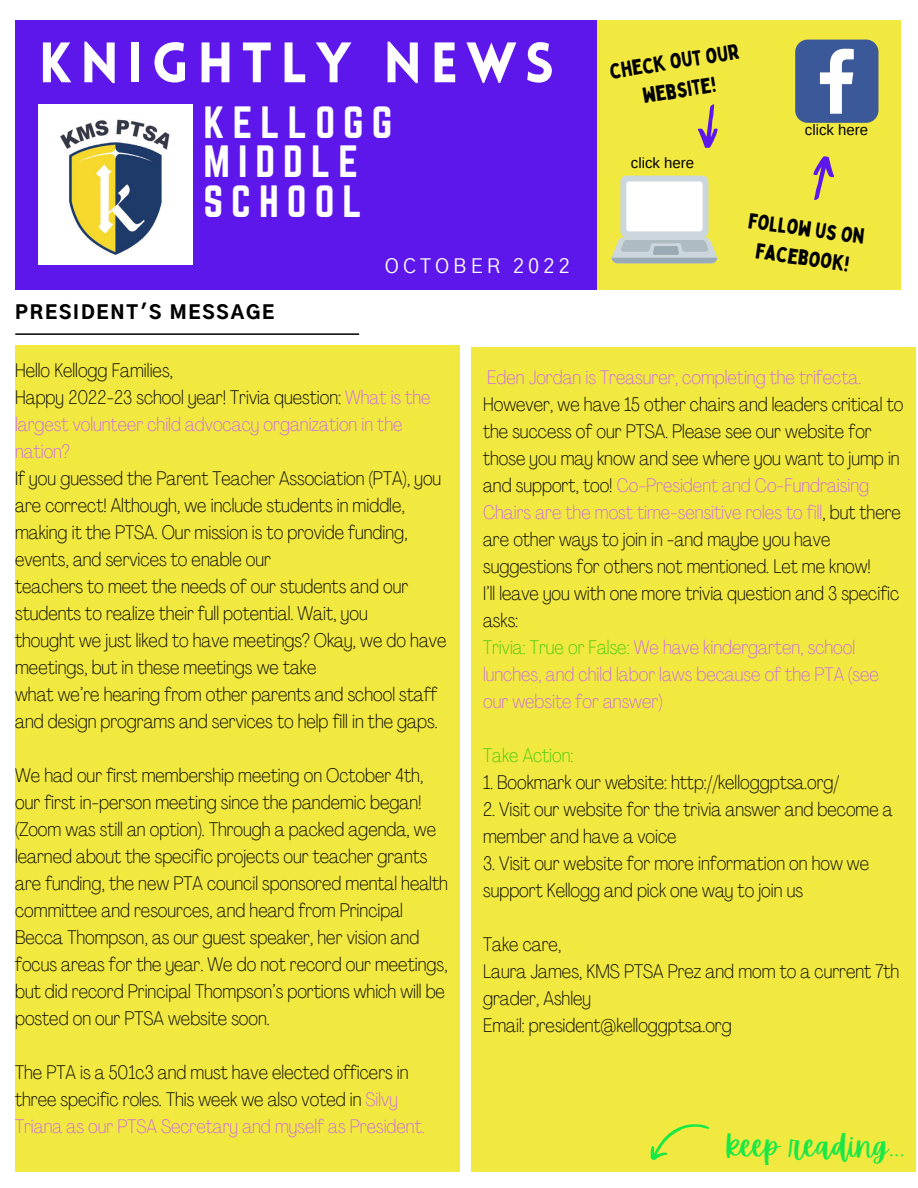
<style>
.page{position:relative;width:918px;height:1188px;background:#fff}
.page>*{position:absolute;margin:0;border:0;box-sizing:border-box;transform-origin:0 0}
.t1{font:900 55.65px "Lovelo";letter-spacing:.14em;color:#fefefe}
.t2{font:39.45px/39.3px "Norwester";letter-spacing:.205em;color:#fefefe}
.t3{font:31.5px "Apricots";color:#18e846}
.t4{font:21px/29.2px "Bobby Jones";color:#000;text-align:center}
.t5{font:19.95px "Gothic A1";letter-spacing:.205em;color:#fefefe}
.t6{font:100 condensed 19.5px/27px "Agrandir";color:#000}
.t7{font:100 condensed 19.5px/27px "Agrandir";color:#cb6ce6}
.t8{font:100 condensed 19.5px "Agrandir";color:#48cb0b}
.t9{font:900 18.45px "Gothic A1";letter-spacing:.1em;color:#000}
.t10{font:15px "Arimo";color:#000}
.s1{color:#000}
.s2{color:#cb6ce6}
.s3{color:#48cb0b}
</style>
<div class="page">
<div style="left:15px;top:20px;width:582px;height:270px;background:#5e17eb"></div>
<img style="left:38px;top:105px;width:155px;height:159px">
<svg style="left:15px;top:333px;width:344px;height:2px"></svg>
<div style="left:597px;top:20px;width:304px;height:270px;background:#f1e840"></div>
<svg style="left:612px;top:176px;width:105px;height:87px;background:#dfe3d0"></svg>
<svg style="left:795px;top:40px;width:83px;height:83px;background:#5e76a6"></svg>
<svg style="left:813px;top:156px;width:22px;height:44px"></svg>
<svg style="left:697px;top:104px;width:21px;height:44px"></svg>
<div style="left:15px;top:345px;width:444px;height:827px;background:#f1e840"></div>
<div style="left:472px;top:347px;width:444px;height:825px;background:#f1e840"></div>
<svg style="left:650px;top:1124px;width:59px;height:36px"></svg>
<h1 class="t1" style="left:38px;top:41px;width:517px">KNIGHTLY NEWS</h1>
<h2 class="t2" style="left:203px;top:102px;width:190px">KELLOGG<br>MIDDLE<br>SCHOOL</h2>
<p class="t9" style="left:15px;top:305px;width:261px">PRESIDENT'S MESSAGE</p>
<p class="t5" style="left:385px;top:257px;width:187px">OCTOBER 2022</p>
<p class="t4" style="left:608px;top:57px;width:132px;rotate:-9deg">check out our website!</p>
<p class="t10" style="left:631px;top:155px;width:65px">click here</p>
<p class="t10" style="left:805px;top:122px;width:65px">click here</p>
<p class="t4" style="left:751px;top:205px;width:118px;rotate:8deg">follow us on facebook!</p>
<p class="t7" style="left:15px;top:358px;width:417px"><span class="s1">Hello Kellogg Families,<br>Happy 2022-23 school year! Trivia question:</span> What is the largest volunteer child advocacy organization in the nation?</p>
<p class="t6" style="left:15px;top:466px;width:433px">If you guessed the Parent Teacher Association (PTA), you are correct! Although, we include students in middle, making it the PTSA. Our mission is to provide funding, events, and services to enable our<br>teachers to meet the needs of our students and our students to realize their full potential. Wait, you<br>thought we just liked to have meetings? Okay, we do have meetings, but in these meetings we take<br>what we’re hearing from other parents and school staff and design programs and services to help fill in the gaps.</p>
<p class="t6" style="left:15px;top:763px;width:434px">We had our first membership meeting on October 4th, our first in-person meeting since the pandemic began! (Zoom was still an option). Through a packed agenda, we learned about the specific projects our teacher grants are funding, the new PTA council sponsored mental health committee and resources, and heard from Principal Becca Thompson, as our guest speaker, her vision and focus areas for the year. We do not record our meetings, but did record Principal Thompson’s portions which will be posted on our PTSA website soon.</p>
<p class="t6" style="left:15px;top:1060px;width:411px">The PTA is a 501c3 and must have elected officers in three specific roles. This week we also voted in <span class="s2">Silvy<br>Triana as our PTSA Secretary and myself as President.</span></p>
<p class="t7" style="left:487px;top:366px;width:376px">Eden Jordan is Treasurer, completing the trifecta.</p>
<p class="t6" style="left:483px;top:393px;width:422px">However, we have 15 other chairs and leaders critical to the success of our PTSA. Please see our website for those you may know and see where you want to jump in and support, too! <span class="s2">Co-President and Co-Fundraising Chairs are the most time-sensitive roles to fill</span>, but there are other ways to join in -and maybe you have suggestions for others not mentioned. Let me know!<br>I’ll leave you with one more trivia question and 3 specific asks:<br><span class="s3">Trivia: True or False:</span> <span class="s2">We have kindergarten, school lunches, and child labor laws because of the PTA (see our website for answer)</span></p>
<p class="t8" style="left:483px;top:748px;width:92px">Take Action:</p>
<p class="t6" style="left:483px;top:771px;width:358px">1. Bookmark our website: http://kelloggptsa.org/</p>
<p class="t6" style="left:483px;top:798px;width:411px">2. Visit our website for the trivia answer and become a member and have a voice</p>
<p class="t6" style="left:483px;top:852px;width:388px">3. Visit our website for more information on how we support Kellogg and pick one way to join us</p>
<p class="t6" style="left:483px;top:933px;width:418px">Take care,<br>Laura James, KMS PTSA Prez and mom to a current 7th grader, Ashley<br>Email: president@kelloggptsa.org</p>
<h3 class="t3" style="left:727px;top:1127px;width:179px">keep reading...</h3>
</div>
